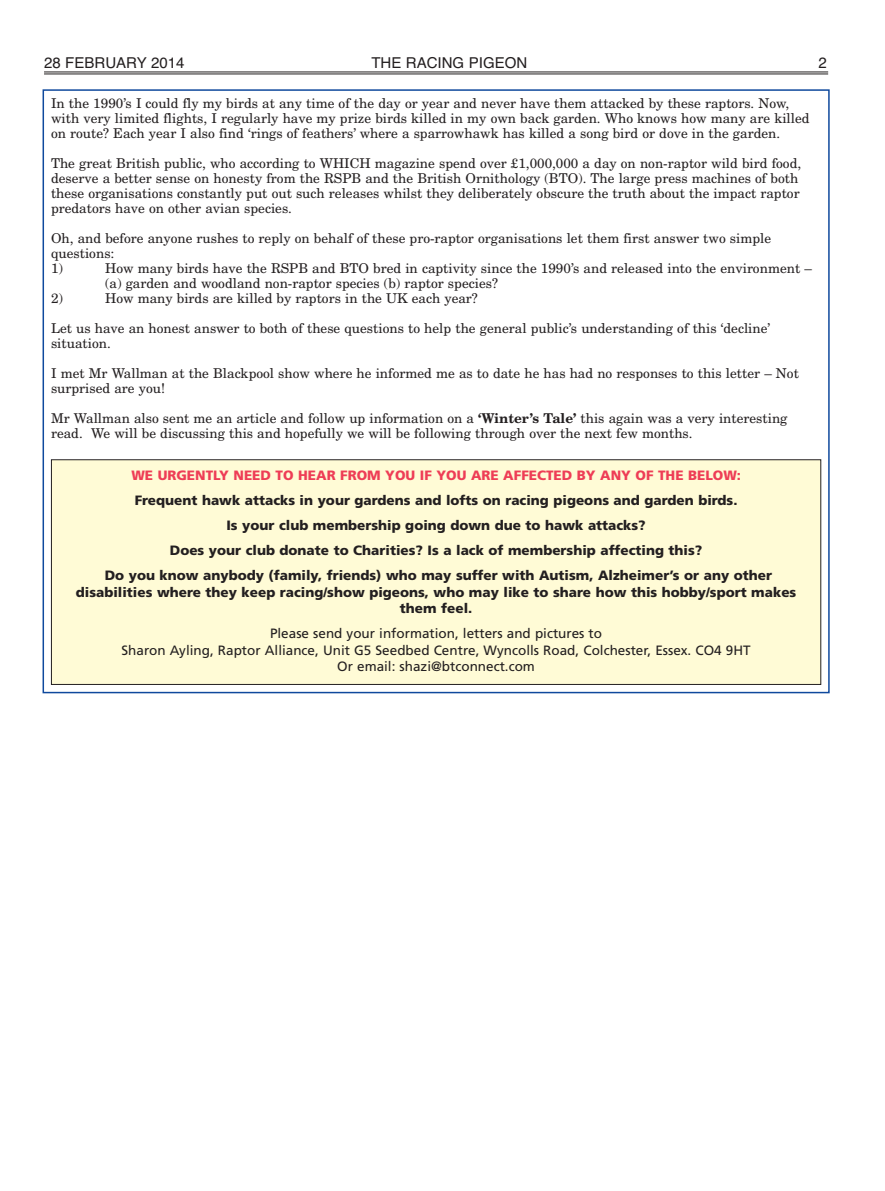
<style>
.page{position:relative;width:885px;height:1191px;background:#fff}
.page>*{position:absolute;margin:0;border:0;box-sizing:border-box;transform-origin:0 0}
.t1{font:15px "Helvetica";color:#231f20}
.t2{font:13.5px/15px "New Century Schlbk";color:#231f20}
.t3{font:900 13.5px/25px "Frutiger";color:#231f20;text-align:center}
.t4{font:13.5px/16.5px "Frutiger";color:#231f20;text-align:center}
.t5{font:900 13.5px "Frutiger";color:#ee3d56}
.s1{font-weight:700}
</style>
<div class="page">
<hr style="left:44px;top:71px;width:784px;height:1px;background:#231f20">
<hr style="left:44px;top:73px;width:784px;height:1px;background:#231f20">
<div style="left:51px;top:460px;width:769px;height:224px;background:#fffbd6"></div>
<div style="left:51px;top:459px;width:770px;height:226px;border:1px solid #231f20"></div>
<p class="t1" style="left:44px;top:54px;width:142px">28 FEBRUARY 2014</p>
<p class="t1" style="left:371px;top:54px;width:157px">THE RACING PIGEON</p>
<p class="t1" style="left:818px;top:54px;width:10px">2</p>
<p class="t2" style="left:51px;top:97px;width:760px">In the 1990’s I could fly my birds at any time of the day or year and never have them attacked by these raptors. Now, with very limited flights, I regularly have my prize birds killed in my own back garden. Who knows how many are killed on route? Each year I also find ‘rings of feathers’ where a sparrowhawk has killed a song bird or dove in the garden.</p>
<p class="t2" style="left:51px;top:157px;width:751px">The great British public, who according to WHICH magazine spend over £1,000,000 a day on non-raptor wild bird food, deserve a better sense on honesty from the RSPB and the British Ornithology (BTO). The large press machines of both these organisations constantly put out such releases whilst they deliberately obscure the truth about the impact raptor predators have on other avian species.</p>
<p class="t2" style="left:51px;top:232px;width:721px">Oh, and before anyone rushes to reply on behalf of these pro-raptor organisations let them first answer two simple questions:<br>1)</p>
<p class="t2" style="left:105px;top:262px;width:708px">How many birds have the RSPB and BTO bred in captivity since the 1990’s and released into the environment – (a) garden and woodland non-raptor species (b) raptor species?</p>
<p class="t2" style="left:51px;top:292px;width:14px">2)</p>
<p class="t2" style="left:105px;top:292px;width:374px">How many birds are killed by raptors in the UK each year?</p>
<p class="t2" style="left:51px;top:322px;width:720px">Let us have an honest answer to both of these questions to help the general public’s understanding of this ‘decline’ situation.</p>
<p class="t2" style="left:51px;top:367px;width:749px">I met Mr Wallman at the Blackpool show where he informed me as to date he has had no responses to this letter – Not surprised are you!</p>
<p class="t2" style="left:51px;top:412px;width:737px">Mr Wallman also sent me an article and follow up information on a <span class="s1">‘Winter’s Tale’</span> this again was a very interesting read. We will be discussing this and hopefully we will be following through over the next few months.</p>
<p class="t5" style="left:131px;top:470px;width:611px">WE URGENTLY NEED TO HEAR FROM YOU IF YOU ARE AFFECTED BY ANY OF THE BELOW:</p>
<p class="t3" style="left:105px;top:489px;width:668px">Frequent hawk attacks in your gardens and lofts on racing pigeons and garden birds.<br>Is your club membership going down due to hawk attacks?<br>Does your club donate to Charities? Is a lack of membership affecting this?<br>Do you know anybody (family, friends) who may suffer with Autism, Alzheimer’s or any other</p>
<p class="t3" style="left:76px;top:585px;width:721px;line-height:16.5px">disabilities where they keep racing/show pigeons, who may like to share how this hobby/sport makes them feel.</p>
<p class="t4" style="left:121px;top:626px;width:630px">Please send your information, letters and pictures to<br>Sharon Ayling, Raptor Alliance, Unit G5 Seedbed Centre, Wyncolls Road, Colchester, Essex. CO4 9HT<br>Or email: shazi@btconnect.com</p>
</div>
